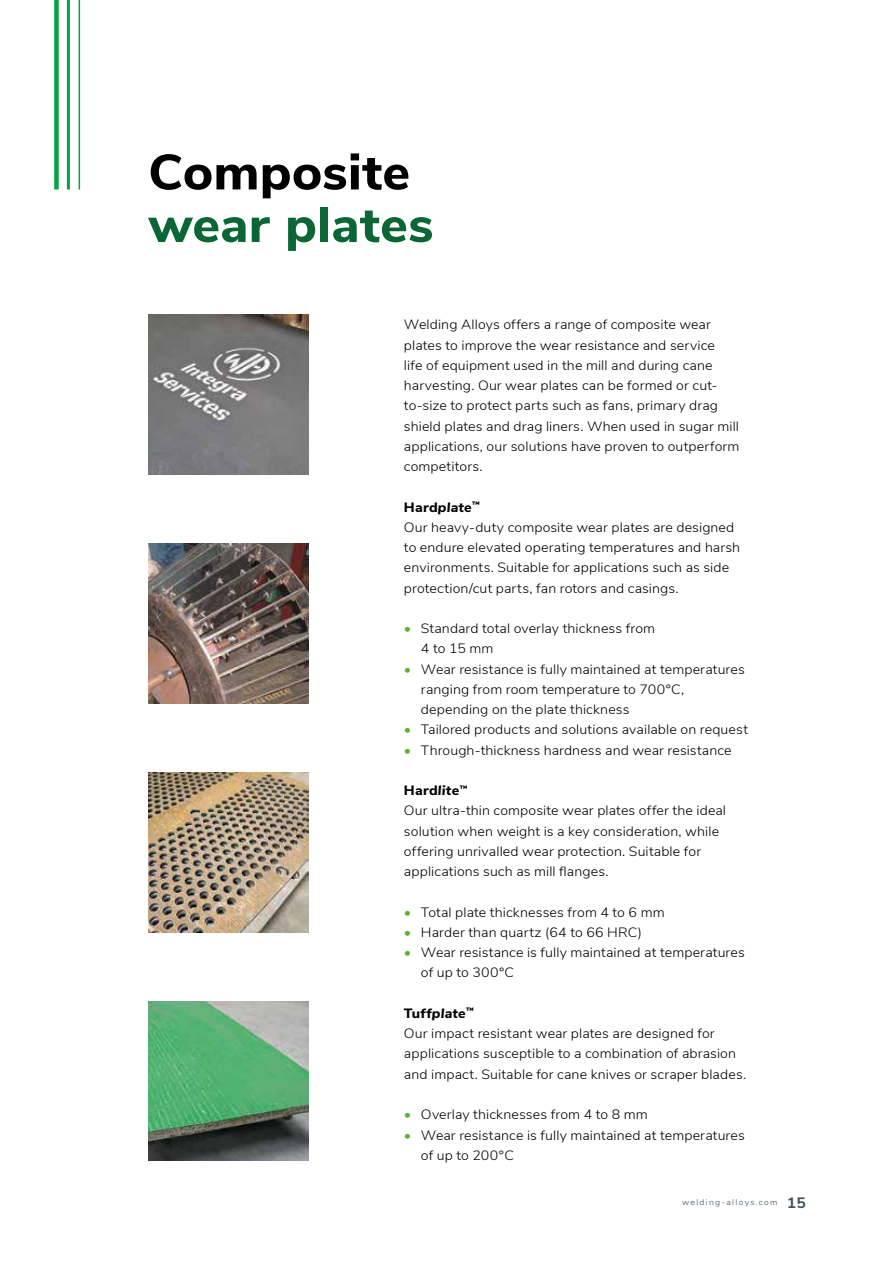
<style>
.page{position:relative;width:893px;height:1263px;background:#fff}
.page>*{position:absolute;margin:0;border:0;box-sizing:border-box;transform-origin:0 0}
.t1{font:800 49.5px "Nunito Sans";letter-spacing:.005em;color:#0a6635;scale:1.05 1}
.t2{font:800 49.5px "Nunito Sans";letter-spacing:.005em;color:#000;scale:1.05 1}
.t3{font:300 13.5px/20.2px "Nunito Sans";letter-spacing:.005em;color:#000;scale:1.05 1}
.t4{font:300 8.25px "Nunito Sans";letter-spacing:.15em;color:#3d4e55;scale:1.05 1}
.s1{font-weight:800}
.s2{font-weight:800;font-style:italic}
.s3{font-weight:400;font-style:italic;color:#5eb130}
.s4{font-weight:700;font-size:15px;color:#445055}
</style>
<div class="page">
<div style="left:54px;top:0;width:5px;height:189px;background:#00a547"></div>
<hr style="left:67px;top:0;width:3px;height:189px;background:#00a547">
<hr style="left:79px;top:0;width:1px;height:189px;background:#00a547">
<img style="left:148px;top:543px;width:160px;height:160px">
<img style="left:148px;top:315px;width:160px;height:160px">
<img style="left:148px;top:1001px;width:160px;height:160px">
<img style="left:148px;top:772px;width:160px;height:160px">
<h1 class="t2" style="left:148px;top:136px;width:251px">Composite</h1>
<h1 class="t1" style="left:148px;top:188px;width:273px">wear plates</h1>
<p class="t3" style="left:404px;top:314px;width:321px">Welding Alloys offers a range of composite wear plates to improve the wear resistance and service<br>life of equipment used in the mill and during cane harvesting. Our wear plates can be formed or cut&shy;to-size to protect parts such as fans, primary drag shield plates and drag liners. When used in sugar mill applications, our solutions have proven to outperform competitors.</p>
<p class="t3" style="left:404px;top:496px;width:322px"><span class="s1">Hard</span><span class="s2">plate</span><sup>™<br></sup>Our heavy-duty composite wear plates are designed to endure elevated operating temperatures and harsh environments. Suitable for applications such as side protection/cut parts, fan rotors and casings.</p>
<p class="t3" style="left:421px;top:617px;width:225px;text-indent:-17px"><span class="s3">•</span> Standard total overlay thickness from<br>4 to 15 mm</p>
<p class="t3" style="left:421px;top:658px;width:310px;text-indent:-17px"><span class="s3">•</span> Wear resistance is fully maintained at temperatures ranging from room temperature to 700°C, depending on the plate thickness</p>
<p class="t3" style="left:404px;top:719px;width:329px"><span class="s3">•</span> Tailored products and solutions available on request</p>
<p class="t3" style="left:404px;top:739px;width:314px"><span class="s3">•</span> Through-thickness hardness and wear resistance</p>
<p class="t3" style="left:404px;top:779px;width:308px"><span class="s1">Hard</span><span class="s2">lite</span><sup>™<br></sup>Our ultra-thin composite wear plates offer the ideal solution when weight is a key consideration, while offering unrivalled wear protection. Suitable for applications such as mill flanges.</p>
<p class="t3" style="left:404px;top:901px;width:250px"><span class="s3">•</span> Total plate thicknesses from 4 to 6 mm</p>
<p class="t3" style="left:404px;top:921px;width:228px"><span class="s3">•</span> Harder than quartz (64 to 66 HRC)</p>
<p class="t3" style="left:421px;top:941px;width:310px;text-indent:-17px"><span class="s3">•</span> Wear resistance is fully maintained at temperatures of up to 300°C</p>
<p class="t3" style="left:404px;top:1002px;width:328px"><span class="s1">Tuff</span><span class="s2">plate</span><sup>™<br></sup>Our impact resistant wear plates are designed for applications susceptible to a combination of abrasion and impact. Suitable for cane knives or scraper blades.</p>
<p class="t3" style="left:404px;top:1103px;width:234px"><span class="s3">•</span> Overlay thicknesses from 4 to 8 mm</p>
<p class="t3" style="left:421px;top:1124px;width:310px;text-indent:-17px"><span class="s3">•</span> Wear resistance is fully maintained at temperatures of up to 200°C</p>
<p class="t4" style="left:682px;top:1196px;width:119px">welding-alloys.com <span class="s4">15</span></p>
</div>
